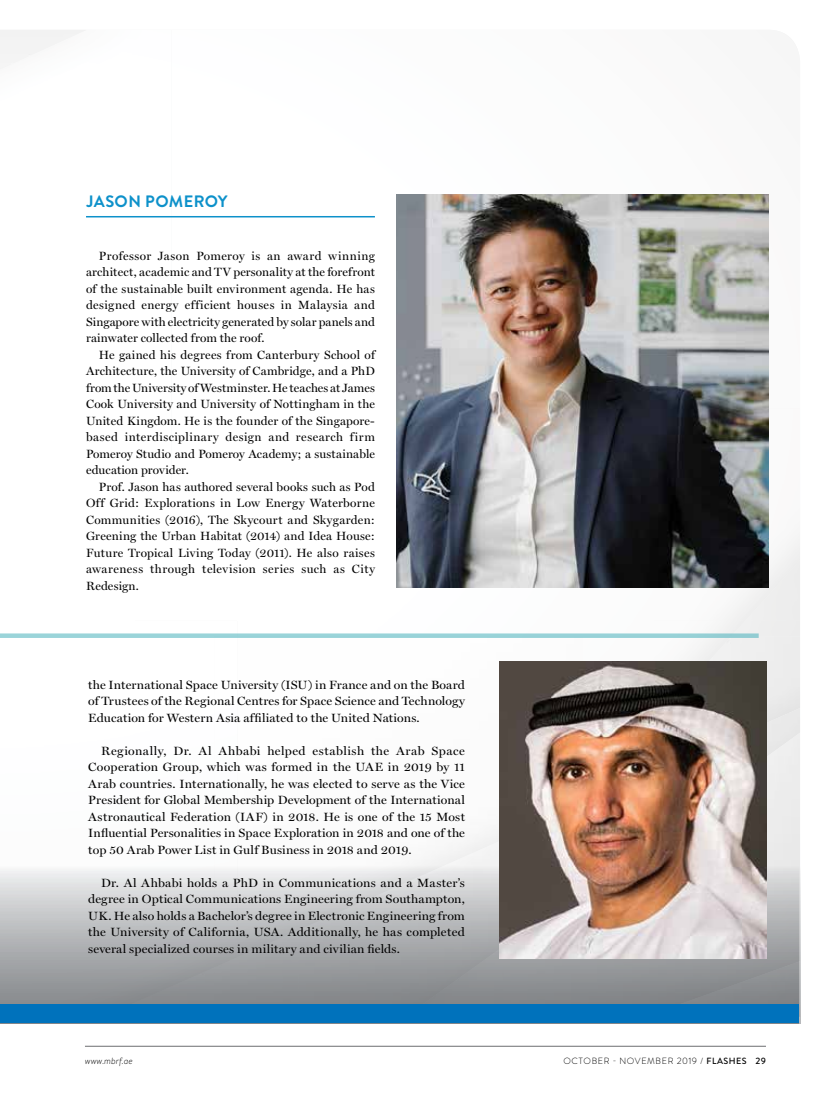
<style>
.page{position:relative;width:830px;height:1106px;background:#fff}
.page>*{position:absolute;margin:0;border:0;box-sizing:border-box;transform-origin:0 0}
.t1{font:700 16.5px "Brandon Text";letter-spacing:.02em;color:#0d91ca}
.t2{font:12px/16.5px "Miller Display";letter-spacing:.015em;color:#000;text-align:justify}
.t3{font:12px/16.5px "Miller Display";letter-spacing:.015em;color:#000;text-align:justify;scale:1.05 1}
.t4{font:300 9px "Brandon Text";letter-spacing:.07em;color:#000}
.t5{font:italic 300 9px "Brandon Text";color:#000}
.s1{font-weight:500}
</style>
<div class="page">
<hr style="left:85px;top:1046px;width:680px;height:1px;background:#6d6e71">
<img style="left:768px;top:409px;width:31px;height:151px">
<img style="left:652px;top:587px;width:93px;height:33px">
<div style="left:745px;top:560px;width:54px;height:60px;background:#eee"></div>
<div style="left:688px;top:636px;width:111px;height:72px;background:#ededed"></div>
<img style="left:765px;top:708px;width:34px;height:24px">
<div style="left:765px;top:732px;width:34px;height:72px;background:#ededed"></div>
<img style="left:0;top:804px;width:799px;height:219px">
<hr style="left:86px;top:216px;width:289px;height:1px;background:#0d91ca">
<div style="left:0;top:633px;width:758px;height:5px;background:#99d3d9"></div>
<img style="left:396px;top:195px;width:372px;height:392px">
<img style="left:499px;top:661px;width:266px;height:297px">
<div style="left:0;top:1004px;width:797px;height:19px;background:#0072bc"></div>
<h1 class="t1" style="left:86px;top:190px;width:143px">JASON POMEROY</h1>
<p class="t2" style="left:86px;top:247px;width:290px;text-indent:13px">Professor Jason Pomeroy is an award winning architect, academic and TV personality at the forefront of the sustainable built environment agenda. He has designed energy efficient houses in Malaysia and Singapore with electricity generated by solar panels and rainwater collected from the roof.</p>
<p class="t2" style="left:86px;top:346px;width:290px;text-indent:13px">He gained his degrees from Canterbury School of Architecture, the University of Cambridge, and a PhD from the University of Westminster. He teaches at James Cook University and University of Nottingham in the United Kingdom. He is the founder of the Singapore&shy;based interdisciplinary design and research firm Pomeroy Studio and Pomeroy Academy; a sustainable education provider.</p>
<p class="t2" style="left:86px;top:478px;width:290px;text-indent:13px">Prof. Jason has authored several books such as Pod Off Grid: Explorations in Low Energy Waterborne Communities (2016), The Skycourt and Skygarden:<br>Greening the Urban Habitat (2014) and Idea House:<br>Future Tropical Living Today (2011). He also raises awareness through television series such as City Redesign.</p>
<p class="t3" style="left:88px;top:676px;width:360px">the International Space University (ISU) in France and on the Board of Trustees of the Regional Centres for Space Science and Technology Education for Western Asia affiliated to the United Nations.</p>
<p class="t3" style="left:88px;top:742px;width:360px;text-indent:13px">Regionally, Dr. Al Ahbabi helped establish the Arab Space Cooperation Group, which was formed in the UAE in 2019 by 11<br>Arab countries. Internationally, he was elected to serve as the Vice President for Global Membership Development of the International Astronautical Federation (IAF) in 2018. He is one of the 15 Most Influential Personalities in Space Exploration in 2018 and one of the top 50 Arab Power List in Gulf Business in 2018 and 2019.</p>
<p class="t3" style="left:88px;top:874px;width:360px;text-indent:13px">Dr. Al Ahbabi holds a PhD in Communications and a Master’s degree in Optical Communications Engineering from Southampton, UK. He also holds a Bachelor’s degree in Electronic Engineering from the University of California, USA. Additionally, he has completed several specialized courses in military and civilian fields.</p>
<p class="t5" style="left:85px;top:1054px;width:49px">www.mbrf.ae</p>
<p class="t4" style="left:563px;top:1054px;width:204px">OCTOBER - NOVEMBER 2019 / <span class="s1">FLASHES 29</span></p>
</div>
